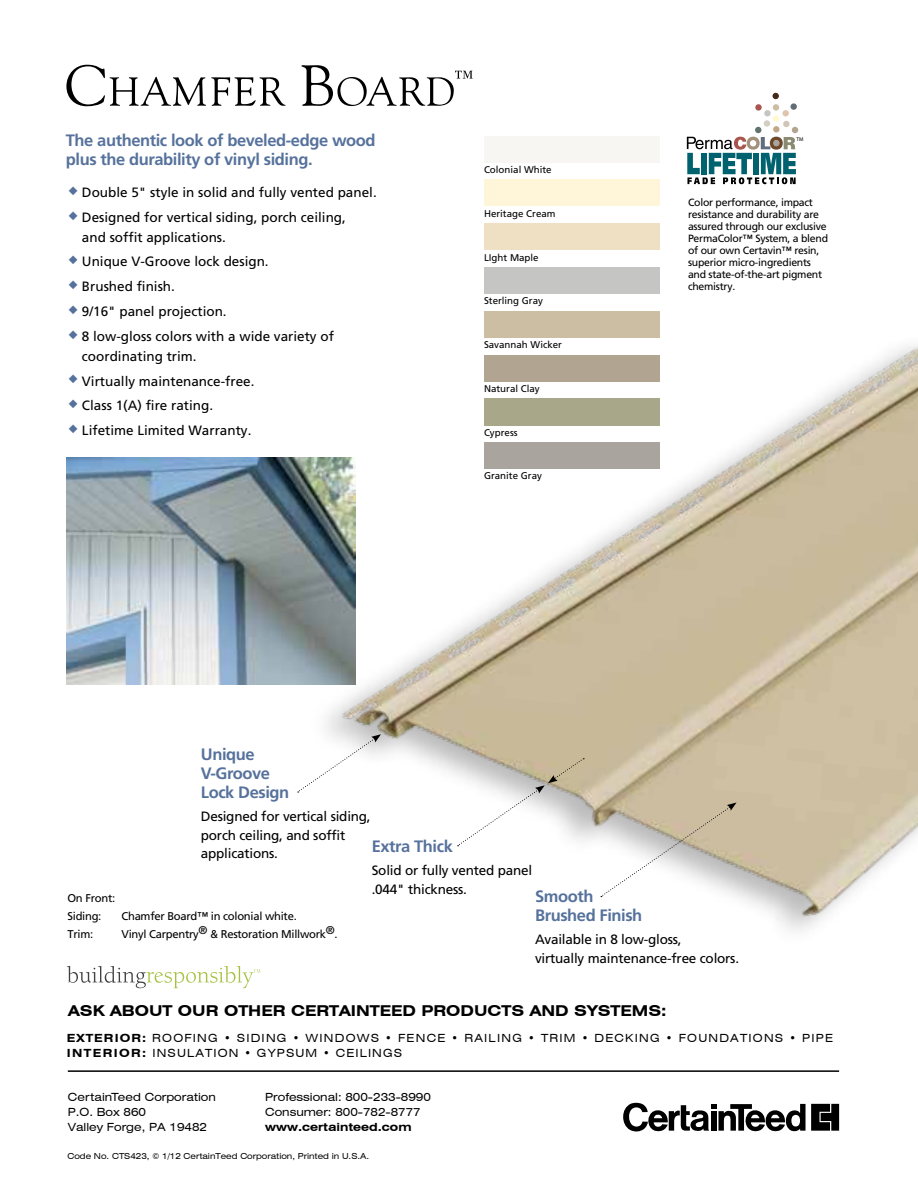
<style>
.page{position:relative;width:918px;height:1188px;background:#fff}
.page>*{position:absolute;margin:0;border:0;box-sizing:border-box;transform-origin:0 0}
.t1{font:700 16.5px/18.8px "Frutiger";letter-spacing:-.025em;color:#56729c}
.t2{font:700 expanded 15px "Swiss 721 BT";color:#000}
.t3{font:13.5px/18.8px "Frutiger";color:#000}
.t4{font:expanded 11.25px/15px "Swiss 721 BT";letter-spacing:.01em;color:#000}
.t5{font:11.25px/18px "Frutiger";letter-spacing:-.025em;color:#000}
.t6{font:expanded 11.25px "Swiss 721 BT";letter-spacing:.11em;color:#000}
.t7{font:700 expanded 11.25px "Swiss 721 BT";color:#000}
.t8{font:expanded 11.25px "Swiss 721 BT";letter-spacing:.1em;color:#000}
.t9{font:10.5px/12px "Frutiger";letter-spacing:-.025em;color:#000}
.t10{font:9.75px "Frutiger";color:#000}
.t11{font:expanded 8.25px "Swiss 721 BT";color:#000}
.t12{font:5.4px "Myriad";color:#000}
.s1{font-weight:700}
</style>
<div class="page">
<div style="left:484px;top:136px;width:176px;height:27px;background:#f7f6f3"></div>
<div style="left:484px;top:179px;width:176px;height:27px;background:#fff6da"></div>
<div style="left:484px;top:223px;width:175px;height:27px;background:#f0e0c3"></div>
<div style="left:484px;top:267px;width:175px;height:27px;background:#c5c6c3"></div>
<svg style="left:755px;top:104px;width:7px;height:7px"></svg>
<svg style="left:773px;top:93px;width:6px;height:6px"></svg>
<div style="left:773px;top:104px;width:6px;height:7px;background:#cbbea2;border-radius:50%"></div>
<div style="left:782px;top:110px;width:7px;height:6px;background:#dfc5aa;border-radius:50%"></div>
<div style="left:791px;top:103px;width:6px;height:7px;background:#606d75;border-radius:50%"></div>
<div style="left:764px;top:110px;width:7px;height:6px;background:#c5c6c3;border-radius:50%"></div>
<div style="left:773px;top:115px;width:6px;height:7px;background:#fffbcc;border-radius:50%"></div>
<div style="left:764px;top:120px;width:6px;height:7px;background:#d1cfc0;border-radius:50%"></div>
<div style="left:783px;top:121px;width:7px;height:6px;background:#d0c5b9;border-radius:50%"></div>
<svg style="left:687px;top:127px;width:111px;height:57px"></svg>
<img style="left:66px;top:457px;width:239px;height:228px">
<img style="left:314px;top:293px;width:604px;height:639px">
<svg style="left:298px;top:734px;width:83px;height:59px"></svg>
<svg style="left:601px;top:803px;width:136px;height:94px"></svg>
<svg style="left:458px;top:758px;width:126px;height:88px"></svg>
<svg style="left:623px;top:1103px;width:216px;height:29px"></svg>
<hr style="left:68px;top:1070px;width:771px;height:2px;background:#000">
<svg style="left:67px;top:966px;width:194px;height:22px"></svg>
<svg style="left:66px;top:65px;width:220px;height:41px"></svg>
<svg style="left:301px;top:65px;width:172px;height:41px"></svg>
<p class="t1" style="left:66px;top:131px;width:311px">The authentic look of beveled-edge wood plus the durability of vinyl siding.</p>
<p class="t3" style="left:68px;top:183px;width:310px"><sup>◆</sup> Double 5" style in solid and fully vented panel.</p>
<p class="t3" style="left:82px;top:208px;width:266px;line-height:19.5px;text-indent:-13px"><sup>◆</sup> Designed for vertical siding, porch ceiling, and soffit applications.</p>
<p class="t3" style="left:68px;top:252px;width:202px"><sup>◆</sup> Unique V-Groove lock design.</p>
<p class="t3" style="left:68px;top:277px;width:108px"><sup>◆</sup> Brushed finish.</p>
<p class="t3" style="left:68px;top:302px;width:160px"><sup>◆</sup> 9/16" panel projection.</p>
<p class="t3" style="left:82px;top:327px;width:254px;line-height:19.5px;text-indent:-13px"><sup>◆</sup> 8 low-gloss colors with a wide variety of coordinating trim.</p>
<p class="t3" style="left:68px;top:371px;width:188px"><sup>◆</sup> Virtually maintenance-free.</p>
<p class="t3" style="left:68px;top:396px;width:146px"><sup>◆</sup> Class 1(A) fire rating.</p>
<p class="t3" style="left:68px;top:421px;width:185px"><sup>◆</sup> Lifetime Limited Warranty.</p>
<p class="t10" style="left:484px;top:164px;width:69px">Colonial White</p>
<p class="t10" style="left:484px;top:208px;width:73px">Heritage Cream</p>
<p class="t10" style="left:484px;top:251px;width:56px">LIght Maple</p>
<p class="t10" style="left:484px;top:295px;width:61px">Sterling Gray</p>
<p class="t10" style="left:484px;top:339px;width:80px">Savannah Wicker</p>
<p class="t10" style="left:484px;top:383px;width:57px">Natural Clay</p>
<p class="t10" style="left:484px;top:427px;width:35px">Cypress</p>
<p class="t10" style="left:484px;top:470px;width:59px">Granite Gray</p>
<p class="t12" style="left:796px;top:137px;width:9px">TM</p>
<p class="t9" style="left:688px;top:196px;width:142px">Color performance, impact resistance and durability are assured through our exclusive<br>PermaColor™ System, a blend of our own Certavin™ resin, superior micro-ingredients and state-of-the-art pigment chemistry.</p>
<p class="t1" style="left:201px;top:745px;width:90px">Unique<br>V-Groove<br>Lock Design</p>
<p class="t3" style="left:201px;top:807px;width:171px">Designed for vertical siding, porch ceiling, and soffit applications.</p>
<p class="t1" style="left:372px;top:837px;width:83px">Extra Thick</p>
<p class="t3" style="left:372px;top:861px;width:162px">Solid or fully vented panel .044" thickness.</p>
<p class="t1" style="left:535px;top:887px;width:109px">Smooth<br>Brushed Finish</p>
<p class="t3" style="left:535px;top:930px;width:206px">Available in 8 low-gloss,<br>virtually maintenance-free colors.</p>
<p class="t5" style="left:68px;top:889px;width:49px">On Front:<br>Siding:</p>
<p class="t5" style="left:122px;top:907px;width:177px">Chamfer Board™ in colonial white.</p>
<p class="t5" style="left:68px;top:925px;width:27px">Trim:</p>
<p class="t5" style="left:122px;top:925px;width:218px">Vinyl Carpentry® &amp; Restoration Millwork®.</p>
<p class="t2" style="left:68px;top:1002px;width:600px">ASK ABOUT OUR OTHER CERTAINTEED PRODUCTS AND SYSTEMS:</p>
<p class="t7" style="left:67px;top:1031px;width:30px">Exterior</p>
<p class="t6" style="left:142px;top:1031px;width:227px"><span class="s1">:</span> Roofing • Siding • Windows</p>
<p class="t6" style="left:385px;top:1031px;width:448px">• Fence • Railing • trim • decking • Foundations • PI PE</p>
<p class="t7" style="left:67px;top:1046px;width:16px">Interior</p>
<p class="t8" style="left:142px;top:1046px;width:261px"><span class="s1">:</span> I nsulation • gypsum • CeilingS</p>
<p class="t4" style="left:68px;top:1089px;width:150px">CertainTeed Corporation<br>P.O. Box 860<br>Valley Forge, PA 19482</p>
<p class="t4" style="left:265px;top:1089px;width:167px">Professional: 800-233-8990<br>Consumer: 800-782-8777</p>
<p class="t7" style="left:265px;top:1120px;width:148px">www.certainteed.com</p>
<p class="t11" style="left:67px;top:1151px;width:303px">Code No. CTS423, © 1/12 CertainTeed Corporation, Printed in U.S.A.</p>
</div>
